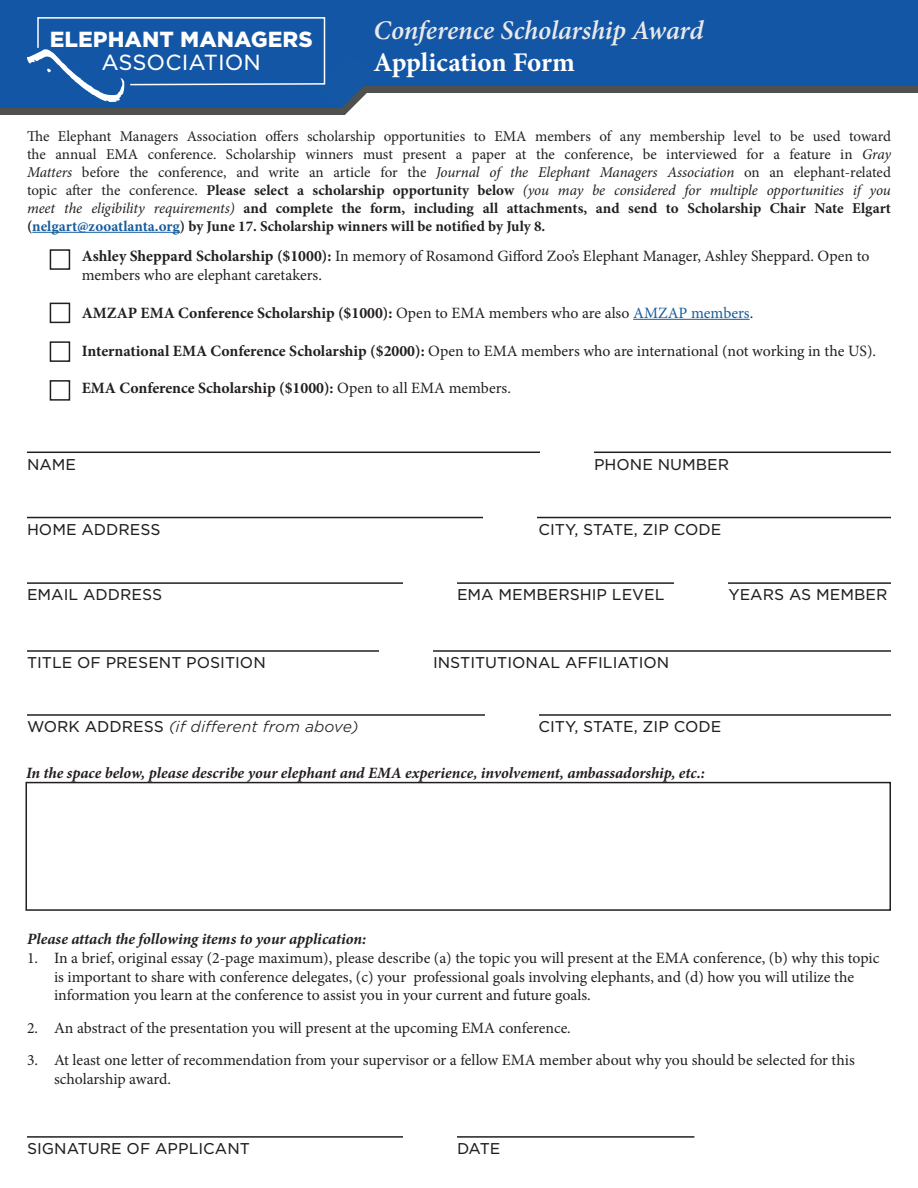
<style>
.page{position:relative;width:918px;height:1188px;background:#fff}
.page>*{position:absolute;margin:0;border:0;box-sizing:border-box;transform-origin:0 0}
.t1{font:italic 600 27px "Minion Pro";letter-spacing:-.005em;color:#e9e9e9}
.t2{font:700 27px "Minion Pro";letter-spacing:-.005em;color:#fff}
.t3{font:900 21px/22.5px "Gotham S Sm";color:#fff;text-align:center}
.t4{font:15.75px/18.9px "Minion Pro";letter-spacing:-.005em;color:#231f20}
.t5{font:italic 700 15.75px "Minion Pro";letter-spacing:-.005em;color:#231f20}
.t6{font:700 15.75px "Minion Pro";color:#231f20}
.t7{font:15px/18px "Minion Pro";letter-spacing:-.005em;color:#231f20;text-align:justify}
.t8{font:15px "Gotham S Sm";color:#231f20}
.t9{font:italic 300 15px "Gotham S Sm";color:#231f20}
.s1{font-weight:400}
.s2{font-style:italic}
.s3{font-weight:700}
.s4{font-weight:700;color:#175d9e}
.s5{font-weight:400;color:#175d9e}
.s6{font-weight:400;font-style:normal}
</style>
<div class="page">
<svg style="left:377px;top:85px;width:541px;height:7px;background:#45515a"></svg>
<div style="left:332px;top:0;width:586px;height:85px;background:#1356a5"></div>
<div style="left:0;top:0;width:341px;height:108px;background:#1356a5"></div>
<hr style="left:32px;top:232px;width:148px;height:1px;background:#175d9e">
<svg style="left:27px;top:17px;width:350px;height:98px"></svg>
<hr style="left:27px;top:452px;width:864px;height:1px;background:#231f20">
<div style="left:540px;top:446px;width:54px;height:30px;background:#fff"></div>
<hr style="left:27px;top:582px;width:864px;height:2px;background:#231f20">
<div style="left:674px;top:577px;width:54px;height:30px;background:#fff"></div>
<div style="left:403px;top:575px;width:54px;height:30px;background:#fff"></div>
<hr style="left:27px;top:650px;width:864px;height:2px;background:#231f20">
<div style="left:379px;top:641px;width:54px;height:31px;background:#fff"></div>
<div style="left:26px;top:782px;width:865px;height:129px;border:2px solid #231f20"></div>
<hr style="left:27px;top:1136px;width:667px;height:2px;background:#231f20">
<div style="left:403px;top:1129px;width:54px;height:30px;background:#fff"></div>
<hr style="left:27px;top:714px;width:864px;height:2px;background:#231f20">
<div style="left:485px;top:707px;width:54px;height:30px;background:#fff"></div>
<hr style="left:27px;top:517px;width:864px;height:1px;background:#231f20">
<div style="left:483px;top:510px;width:54px;height:31px;background:#fff"></div>
<hr style="left:633px;top:319px;width:117px;height:1px;background:#175d9e">
<div style="left:50px;top:249px;width:20px;height:21px;border:2px solid #231f20"></div>
<div style="left:50px;top:303px;width:20px;height:20px;border:2px solid #231f20"></div>
<div style="left:50px;top:341px;width:20px;height:21px;border:2px solid #231f20"></div>
<div style="left:50px;top:380px;width:20px;height:21px;border:2px solid #231f20"></div>
<p class="t3" style="left:50px;top:28px;width:265px">ELEPHANT MANAGERS<br><span class="s1">ASSOCIATION</span></p>
<p class="t1" style="left:374px;top:11px;width:332px">Conference Scholarship Award</p>
<p class="t2" style="left:374px;top:44px;width:203px">Application Form</p>
<p class="t7" style="left:27px;top:127px;width:866px">The Elephant Managers Association offers scholarship opportunities to EMA members of any membership level to be used toward the annual EMA conference. Scholarship winners must present a paper at the conference, be interviewed for a feature in <span class="s2">Gray Matters</span> before the conference, and write an article for the <span class="s2">Journal of the Elephant Managers Association</span> on an elephant-related topic after the conference. <span class="s3">Please select a scholarship opportunity below</span> <span class="s2">(you may be considered for multiple opportunities if you meet the eligibility requirements)</span> <span class="s3">and complete the form, including all attachments, and send to Scholarship Chair Nate Elgart (</span><span class="s4">nelgart@zooatlanta.org</span><span class="s3">) by June 17. Scholarship winners will be notified by July 8.</span></p>
<p class="t4" style="left:82px;top:247px;width:789px"><span class="s3">Ashley Sheppard Scholarship ($1000):</span> In memory of Rosamond Gifford Zoo’s Elephant Manager, Ashley Sheppard. Open to members who are elephant caretakers.</p>
<p class="t6" style="left:82px;top:302px;width:673px">AMZAP EMA Conference Scholarship ($1000): <span class="s1">Open to EMA members who are also</span> <span class="s5">AMZAP members</span><span class="s1">.</span></p>
<p class="t4" style="left:82px;top:341px;width:796px"><span class="s3">International EMA Conference Scholarship ($2000):</span> Open to EMA members who are international (not working in the US).</p>
<p class="t6" style="left:82px;top:377px;width:431px">EMA Conference Scholarship ($1000): <span class="s1">Open to all EMA members.</span></p>
<p class="t8" style="left:27px;top:454px;width:51px">NAME</p>
<p class="t8" style="left:594px;top:454px;width:137px">PHONE NUMBER</p>
<p class="t8" style="left:27px;top:519px;width:135px">HOME ADDRESS</p>
<p class="t8" style="left:538px;top:519px;width:184px">CITY, STATE, ZIP CODE</p>
<p class="t8" style="left:27px;top:585px;width:137px">EMAIL ADDRESS</p>
<p class="t8" style="left:457px;top:585px;width:209px">EMA MEMBERSHIP LEVEL</p>
<p class="t8" style="left:728px;top:585px;width:161px">YEARS AS MEMBER</p>
<p class="t8" style="left:27px;top:653px;width:240px">TITLE OF PRESENT POSITION</p>
<p class="t8" style="left:433px;top:653px;width:238px">INSTITUTIONAL AFFILIATION</p>
<p class="t9" style="left:27px;top:717px;width:333px"><span class="s6">WORK ADDRESS</span> (if different from above)</p>
<p class="t8" style="left:538px;top:717px;width:184px">CITY, STATE, ZIP CODE</p>
<p class="t5" style="left:26px;top:762px;width:680px">In the space below, please describe your elephant and EMA experience, involvement, ambassadorship, etc.:</p>
<p class="t5" style="left:27px;top:928px;width:341px">Please attach the following items to your application:</p>
<p class="t4" style="left:54px;top:948px;width:827px;text-indent:-27px">1. In a brief, original essay (2-page maximum), please describe (a) the topic you will present at the EMA conference, (b) why this topic is important to share with conference delegates, (c) your professional goals involving elephants, and (d) how you will utilize the information you learn at the conference to assist you in your current and future goals.</p>
<p class="t4" style="left:27px;top:1018px;width:545px">2. An abstract of the presentation you will present at the upcoming EMA conference.</p>
<p class="t4" style="left:54px;top:1051px;width:802px;text-indent:-27px">3. At least one letter of recommendation from your supervisor or a fellow EMA member about why you should be selected for this scholarship award.</p>
<p class="t8" style="left:27px;top:1139px;width:224px">SIGNATURE OF APPLICANT</p>
<p class="t8" style="left:457px;top:1139px;width:45px">DATE</p>
</div>
